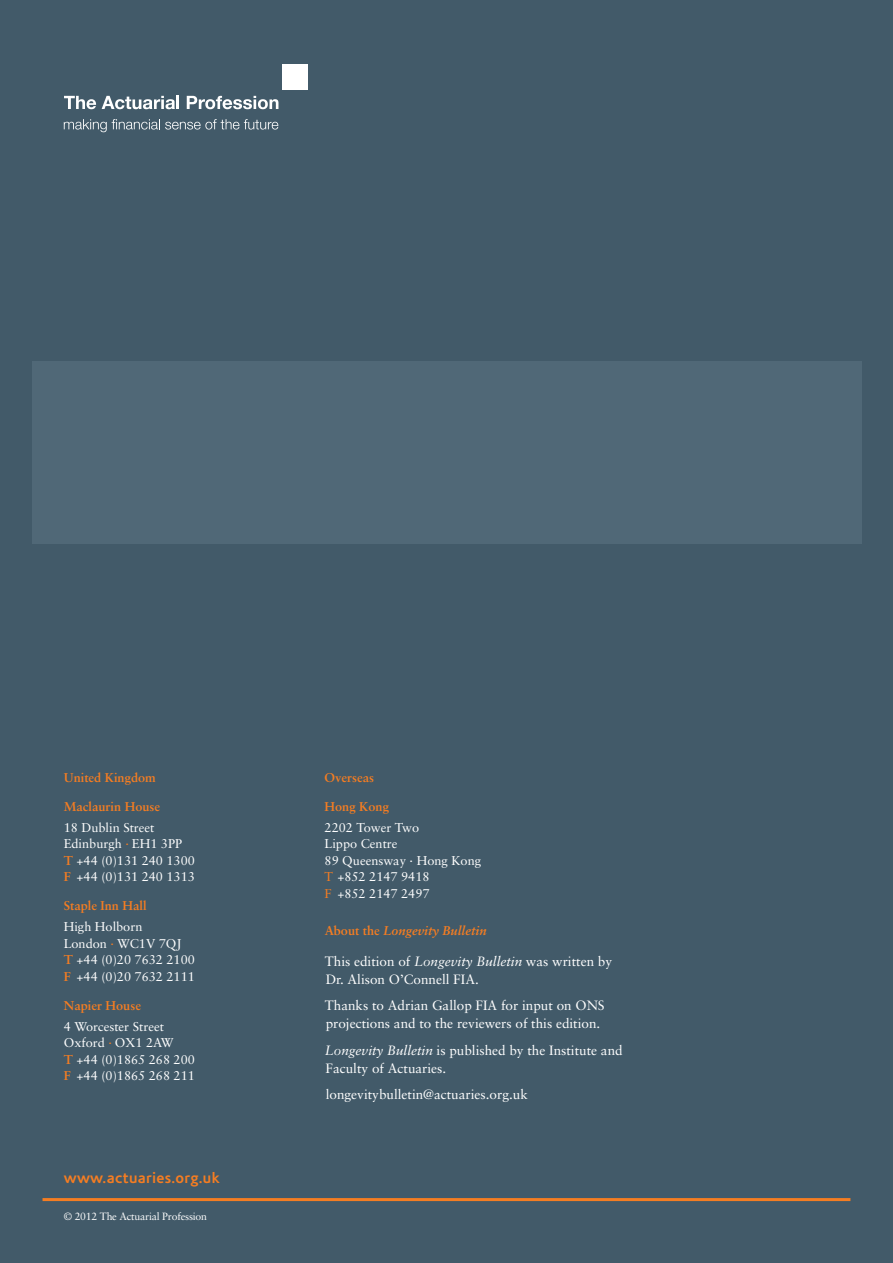
<style>
.page{position:relative;width:893px;height:1263px;background:#425a69}
.page>*{position:absolute;margin:0;border:0;box-sizing:border-box;transform-origin:0 0}
.t1{font:700 15px "Corisande";letter-spacing:.02em;color:#f57d22}
.t2{font:13.5px/18px "Sabon";color:#fff}
.t3{font:12.75px/16.5px "Sabon";color:#fff}
.t4{font:700 12.75px "Sabon";color:#f57d22}
.t5{font:italic 700 12.75px "Sabon";color:#f57d22}
.t6{font:700 12.75px "EA Sabon";color:#f57d22}
.t7{font:10.5px "Sabon";letter-spacing:-.02em;color:#fff}
.s1{color:#f57d22}
.s2{font-weight:700;color:#f57d22}
.s3{font-style:normal}
.s4{font-style:italic}
</style>
<div class="page">
<hr style="left:43px;top:1198px;width:807px;height:3px;background:#f57d22">
<svg style="left:64px;top:96px;width:32px;height:13px"></svg>
<svg style="left:102px;top:96px;width:77px;height:13px"></svg>
<svg style="left:187px;top:96px;width:91px;height:13px"></svg>
<svg style="left:64px;top:119px;width:214px;height:13px"></svg>
<div style="left:282px;top:64px;width:26px;height:26px;background:#fff"></div>
<div style="left:32px;top:361px;width:829px;height:183px;background:#506877"></div>
<p class="t4" style="left:64px;top:769px;width:94px">United Kingdom</p>
<p class="t4" style="left:64px;top:798px;width:98px">Maclaurin House</p>
<p class="t3" style="left:64px;top:819px;width:133px">18 Dublin Street<br>Edinburgh <span class="s1">·</span> EH1 3PP<br><span class="s2">T</span> +44 (0)131 240 1300<br><span class="s2">F</span> +44 (0)131 240 1313</p>
<p class="t4" style="left:64px;top:898px;width:84px">Staple Inn Hall</p>
<p class="t3" style="left:64px;top:918px;width:133px">High Holborn<br>London <span class="s1">·</span> WC1V 7QJ<br><span class="s2">T</span> +44 (0)20 7632 2100<br><span class="s2">F</span> +44 (0)20 7632 2111</p>
<p class="t4" style="left:64px;top:998px;width:79px">Napier House</p>
<p class="t3" style="left:64px;top:1018px;width:133px">4 Worcester Street<br>Oxford <span class="s1">·</span> OX1 2AW<br><span class="s2">T</span> +44 (0)1865 268 200<br><span class="s2">F</span> +44 (0)1865 268 211</p>
<p class="t1" style="left:64px;top:1169px;width:158px">www.actuaries.org.uk</p>
<p class="t7" style="left:64px;top:1210px;width:145px">© 2012 The Actuarial Profession</p>
<p class="t6" style="left:325px;top:769px;width:51px">Overseas</p>
<p class="t6" style="left:325px;top:798px;width:66px">Hong Kong</p>
<p class="t3" style="left:325px;top:819px;width:158px">2202 Tower Two<br>Lippo Centre<br>89 Queensway · Hong Kong<br><span class="s1">T</span> +852 2147 9418<br><span class="s1">F</span> +852 2147 2497</p>
<p class="t5" style="left:325px;top:922px;width:163px"><span class="s3">About the</span> Longevity Bulletin</p>
<p class="t2" style="left:325px;top:952px;width:289px">This edition of <span class="s4">Longevity Bulletin</span> was written by<br>Dr. Alison O’Connell FIA.</p>
<p class="t2" style="left:325px;top:996px;width:281px">Thanks to Adrian Gallop FIA for input on ONS projections and to the reviewers of this edition.</p>
<p class="t2" style="left:325px;top:1041px;width:299px"><span class="s4">Longevity Bulletin</span> is published by the Institute and<br>Faculty of Actuaries.</p>
<p class="t2" style="left:326px;top:1085px;width:204px">longevitybulletin@actuaries.org.uk</p>
</div>
